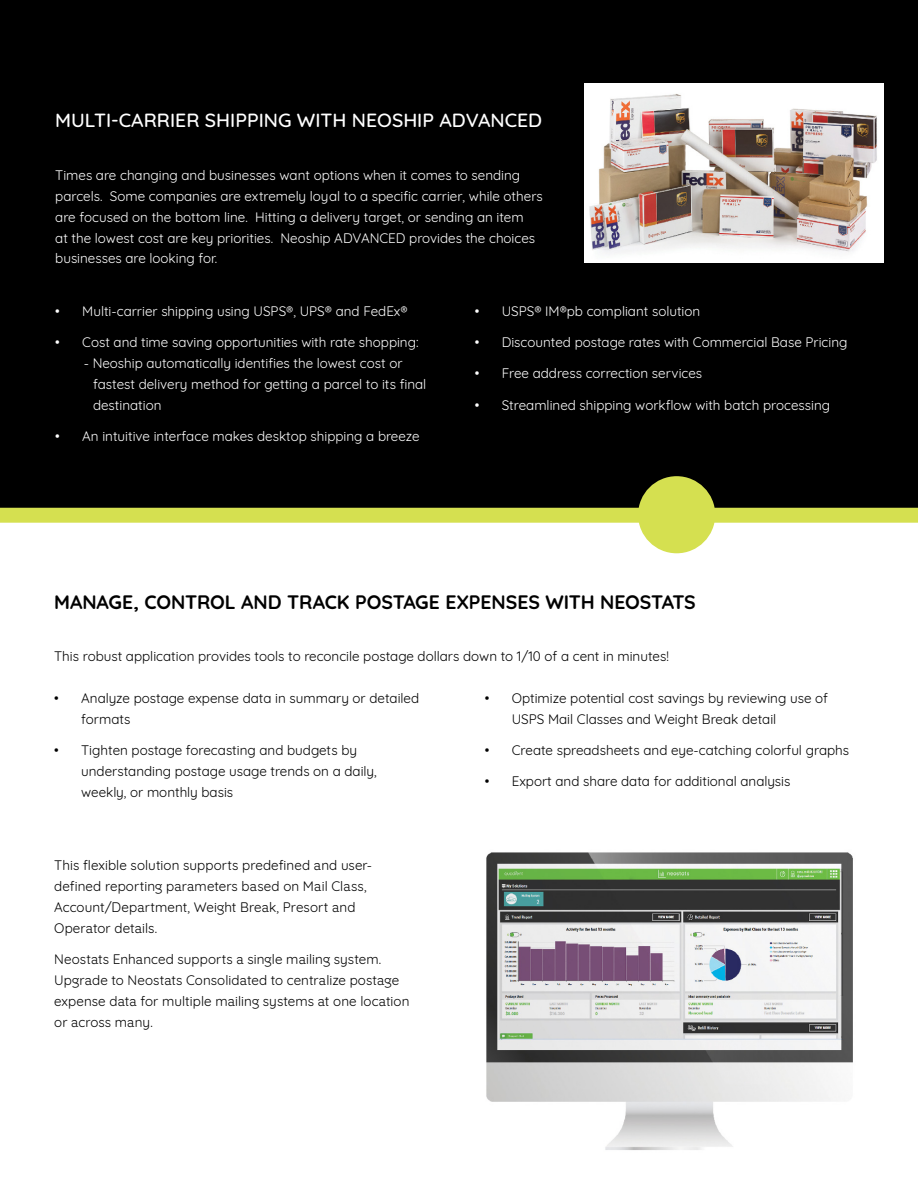
<style>
.page{position:relative;width:918px;height:1188px;background:#fff}
.page>*{position:absolute;margin:0;border:0;box-sizing:border-box;transform-origin:0 0}
.Sub-head2_-_11_pt__C{font:700 19.5px "Quicksand";letter-spacing:-.005em;color:#000}
.Body_Copy_-_Quicksan{font:500 19.5px "Quicksand";color:#fff}
.Body_Copy_-_Quicksan-2{font:13.5px/21px "Quicksand";color:#000}
.Body_Copy_-_Quicksan-3{font:13.5px/21px "Quicksand";color:#fff}
</style>
<div class="page">
<div style="left:0;top:0;width:918px;height:519px;background:#000"></div>
<img style="left:584px;top:83px;width:299px;height:179px">
<div style="left:0;top:508px;width:918px;height:15px;background:#d5e050"></div>
<div style="left:638px;top:476px;width:77px;height:77px;background:#d5e050;border-radius:50%"></div>
<img style="left:486px;top:852px;width:367px;height:298px">
<p class="Body_Copy_-_Quicksan" style="left:55px;top:105px;width:488px">MULTI-CARRIER SHIPPING WITH NEOSHIP ADVANCED</p>
<p class="Body_Copy_-_Quicksan-3" style="left:55px;top:163px;width:489px">Times are changing and businesses want options when it comes to sending parcels. Some companies are extremely loyal to a specific carrier, while others are focused on the bottom line. Hitting a delivery target, or sending an item<br>at the lowest cost are key priorities. Neoship ADVANCED provides the choices businesses are looking for.</p>
<p class="Body_Copy_-_Quicksan-3" style="left:55px;top:299px;width:354px">• Multi-carrier shipping using USPS®, UPS® and FedEx®</p>
<p class="Body_Copy_-_Quicksan-3" style="left:55px;top:330px;width:365px">• Cost and time saving opportunities with rate shopping:</p>
<p class="Body_Copy_-_Quicksan-3" style="left:93px;top:351px;width:335px;text-indent:-9px">- Neoship automatically identifies the lowest cost or fastest delivery method for getting a parcel to its final destination</p>
<p class="Body_Copy_-_Quicksan-3" style="left:55px;top:425px;width:366px">• An intuitive interface makes desktop shipping a breeze</p>
<p class="Body_Copy_-_Quicksan-3" style="left:475px;top:299px;width:227px">• USPS® IM®pb compliant solution</p>
<p class="Body_Copy_-_Quicksan-3" style="left:475px;top:330px;width:374px">• Discounted postage rates with Commercial Base Pricing</p>
<p class="Body_Copy_-_Quicksan-3" style="left:475px;top:362px;width:229px">• Free address correction services</p>
<p class="Body_Copy_-_Quicksan-3" style="left:475px;top:393px;width:357px">• Streamlined shipping workflow with batch processing</p>
<p class="Sub-head2_-_11_pt__C" style="left:54px;top:586px;width:643px">MANAGE, CONTROL AND TRACK POSTAGE EXPENSES WITH NEOSTATS</p>
<p class="Body_Copy_-_Quicksan-2" style="left:54px;top:644px;width:616px">This robust application provides tools to reconcile postage dollars down to 1/10 of a cent in minutes!</p>
<p class="Body_Copy_-_Quicksan-2" style="left:81px;top:686px;width:339px;text-indent:-27px">• Analyze postage expense data in summary or detailed formats</p>
<p class="Body_Copy_-_Quicksan-2" style="left:81px;top:738px;width:297px;text-indent:-27px">• Tighten postage forecasting and budgets by understanding postage usage trends on a daily, weekly, or monthly basis</p>
<p class="Body_Copy_-_Quicksan-2" style="left:512px;top:686px;width:318px;text-indent:-27px">• Optimize potential cost savings by reviewing use of<br>USPS Mail Classes and Weight Break detail</p>
<p class="Body_Copy_-_Quicksan-2" style="left:485px;top:738px;width:366px">• Create spreadsheets and eye-catching colorful graphs</p>
<p class="Body_Copy_-_Quicksan-2" style="left:485px;top:770px;width:307px">• Export and share data for additional analysis</p>
<p class="Body_Copy_-_Quicksan-2" style="left:54px;top:853px;width:319px">This flexible solution supports predefined and user&shy;defined reporting parameters based on Mail Class, Account/Department, Weight Break, Presort and Operator details.</p>
<p class="Body_Copy_-_Quicksan-2" style="left:54px;top:948px;width:357px">Neostats Enhanced supports a single mailing system.<br>Upgrade to Neostats Consolidated to centralize postage expense data for multiple mailing systems at one location or across many.</p>
</div>
